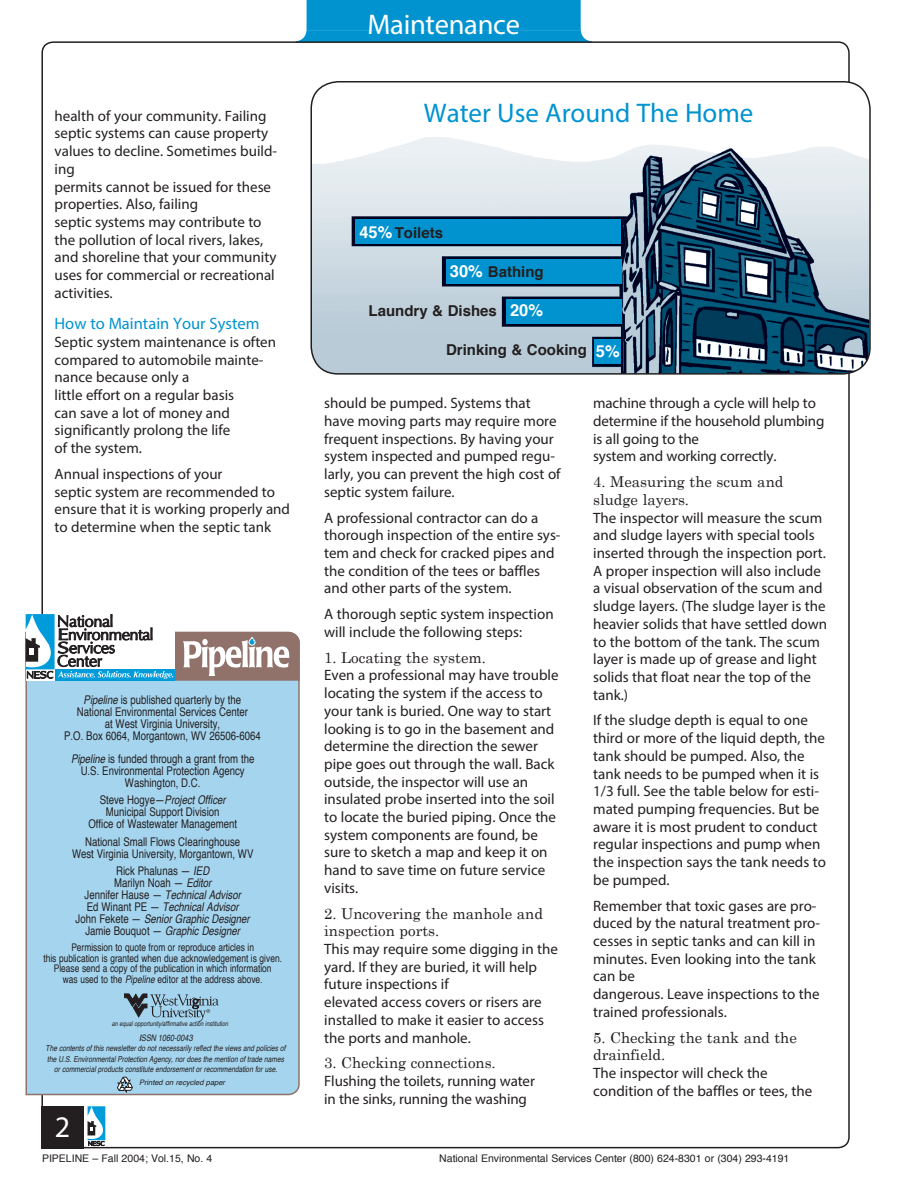
<style>
.page{position:relative;width:918px;height:1188px;background:#fff}
.page>*{position:absolute;margin:0;border:0;box-sizing:border-box;transform-origin:0 0}
.t1{font:30px "Myriad Pro";color:#fff}
.Table_Figure_Box_ti{font:28.5px "Myriad Pro";letter-spacing:-.01em;color:#fff}
.Headline{font:27px "Myriad Pro";color:#0093d0}
.body_text_SUB_HEAD{font:16.5px "Myriad Pro";color:#0093d0}
.Box_head{font:700 16.5px "Helvetica";color:#fff}
.body_text{font:15px/17.7px "Myriad Pro";color:#231f20}
.Box_head-2{font:700 15px "Helvetica";color:#231f20}
.t2{font:12px/12px "Helvetica";color:#231f20;text-align:center;scale:.8 1}
.t3{font:italic 12px/12px "Helvetica";color:#231f20;text-align:center;scale:.8 1}
.t4{font:10.5px/10.5px "Helvetica";color:#231f20;text-align:center;scale:.8 1}
.t5{font:10.5px "Helvetica";color:#231f20}
.t6{font:italic 9px "Helvetica";color:#231f20}
.t7{font:italic 8.25px/10.5px "Helvetica";color:#231f20;text-align:center;scale:.8 1}
.t8{font:italic 7.5px "Helvetica";color:#231f20}
.t9{font:italic 6.75px "Helvetica";color:#231f20;scale:.8 1}
.s1{font-style:italic}
.s2{font-style:normal}
.s3{font-size:16.5px;color:#fff}
.s4{font-family:"Century"}
</style>
<div class="page">
<svg style="left:297px;top:0;width:293px;height:41px;background:#0f99d2"></svg>
<svg style="left:88px;top:1106px;width:17px;height:40px"></svg>
<div style="left:42px;top:1106px;width:42px;height:42px;background:#231f20"></div>
<div style="left:25px;top:681px;width:275px;height:415px;background:#a5d4ee"></div>
<svg style="left:117px;top:1076px;width:16px;height:17px"></svg>
<svg style="left:25px;top:614px;width:275px;height:67px"></svg>
<img style="left:313px;top:137px;width:557px;height:236px">
<div style="left:310px;top:81px;width:561px;height:294px;border:2px solid #231f20;border-radius:27px"></div>
<div style="left:356px;top:219px;width:265px;height:25px;background:#0093d0"></div>
<div style="left:446px;top:259px;width:175px;height:25px;background:#0093d0"></div>
<div style="left:506px;top:299px;width:115px;height:24px;background:#0093d0"></div>
<div style="left:595px;top:340px;width:26px;height:24px;background:#0093d0"></div>
<svg style="left:124px;top:994px;width:95px;height:28px;background:#85a7bb"></svg>
<p class="body_text" style="left:55px;top:107px;width:224px">health of your community. Failing septic systems can cause property values to decline. Sometimes build&shy;ing<br>permits cannot be issued for these properties. Also, failing<br>septic systems may contribute to the pollution of local rivers, lakes, and shoreline that your community uses for commercial or recreational activities.</p>
<p class="body_text_SUB_HEAD" style="left:55px;top:314px;width:206px">How to Maintain Your System</p>
<p class="body_text" style="left:55px;top:333px;width:223px">Septic system maintenance is often compared to automobile mainte&shy;nance because only a<br>little effort on a regular basis<br>can save a lot of money and significantly prolong the life<br>of the system.</p>
<p class="body_text" style="left:55px;top:465px;width:237px">Annual inspections of your<br>septic system are recommended to ensure that it is working properly and to determine when the septic tank</p>
<p class="t2" style="left:64px;top:694px;width:247px"><span class="s1">Pipeline</span> is published quarterly by the<br>National Environmental Services Center<br>at West Virginia University,<br>P.O. Box 6064, Morgantown, WV 26506-6064</p>
<p class="t2" style="left:71px;top:753px;width:231px"><span class="s1">Pipeline</span> is funded through a grant from the<br>U.S. Environmental Protection Agency<br>Washington, D.C.</p>
<p class="t2" style="left:88px;top:794px;width:187px">Steve Hogye—<span class="s1">Project Officer<br></span>Municipal Support Division<br>Office of Wastewater Management</p>
<p class="t2" style="left:72px;top:836px;width:228px">National Small Flows Clearinghouse<br>West Virginia University, Morgantown, WV</p>
<p class="t3" style="left:76px;top:865px;width:219px"><span class="s2">Rick Phalunas —</span> IED<br><span class="s2">Marilyn Noah —</span> Editor<br><span class="s2">Jennifer Hause —</span> Technical Advisor<br><span class="s2">Ed Winant PE —</span> Technical Advisor<br><span class="s2">John Fekete —</span> Senior Graphic Designer<br><span class="s2">Jamie Bouquot —</span> Graphic Designer</p>
<p class="t4" style="left:43px;top:942px;width:300px">Permission to quote from or reproduce articles in<br>this publication is granted when due acknowledgement is given.<br>Please send a copy of the publication in which information<br>was used to the <span class="s1">Pipeline</span> editor at the address above.</p>
<p class="t9" style="left:112px;top:1019px;width:147px">an equal opportunity/affirmative action institution</p>
<p class="t6" style="left:139px;top:1030px;width:55px">ISSN 1060-0043</p>
<p class="t7" style="left:46px;top:1043px;width:302px">The contents of this newsletter do not necessarily reflect the views and policies of the U.S. Environmental Protection Agency, nor does the mention of trade names or commercial products constitute endorsement or recommendation for use.</p>
<p class="t8" style="left:139px;top:1077px;width:88px">Printed on recycled paper</p>
<p class="Table_Figure_Box_ti" style="left:368px;top:7px;width:154px">Maintenance</p>
<p class="Headline" style="left:424px;top:96px;width:331px">Water Use Around The Home</p>
<p class="Box_head-2" style="left:359px;top:221px;width:85px"><span class="s3">45%</span> Toilets</p>
<p class="Box_head-2" style="left:450px;top:259px;width:95px"><span class="s3">30%</span> Bathing</p>
<p class="Box_head" style="left:510px;top:297px;width:35px">20%</p>
<p class="Box_head-2" style="left:369px;top:299px;width:130px">Laundry &amp; Dishes</p>
<p class="Box_head-2" style="left:446px;top:338px;width:142px">Drinking &amp; Cooking</p>
<p class="Box_head" style="left:596px;top:338px;width:25px">5%</p>
<p class="body_text" style="left:324px;top:394px;width:238px">should be pumped. Systems that have moving parts may require more frequent inspections. By having your system inspected and pumped regu&shy;larly, you can prevent the high cost of septic system failure.</p>
<p class="body_text" style="left:324px;top:509px;width:238px">A professional contractor can do a thorough inspection of the entire sys&shy;tem and check for cracked pipes and the condition of the tees or baffles and other parts of the system.</p>
<p class="body_text" style="left:324px;top:605px;width:231px">A thorough septic system inspection will include the following steps:</p>
<p class="body_text" style="left:324px;top:649px;width:236px"><span class="s4">1. Locating the system.<br></span>Even a professional may have trouble locating the system if the access to your tank is buried. One way to start looking is to go in the basement and determine the direction the sewer pipe goes out through the wall. Back outside, the inspector will use an insulated probe inserted into the soil to locate the buried piping. Once the system components are found, be sure to sketch a map and keep it on hand to save time on future service visits.</p>
<p class="body_text" style="left:324px;top:905px;width:235px"><span class="s4">2. Uncovering the manhole and inspection ports.<br></span>This may require some digging in the yard. If they are buried, it will help future inspections if<br>elevated access covers or risers are installed to make it easier to access the ports and manhole.</p>
<p class="body_text" style="left:324px;top:1054px;width:212px"><span class="s4">3. Checking connections.<br></span>Flushing the toilets, running water in the sinks, running the washing</p>
<p class="body_text" style="left:593px;top:394px;width:233px">machine through a cycle will help to determine if the household plumbing is all going to the<br>system and working correctly.</p>
<p class="body_text" style="left:593px;top:473px;width:236px"><span class="s4">4. Measuring the scum and sludge layers.<br></span>The inspector will measure the scum and sludge layers with special tools inserted through the inspection port.<br>A proper inspection will also include a visual observation of the scum and sludge layers. (The sludge layer is the heavier solids that have settled down to the bottom of the tank. The scum layer is made up of grease and light solids that float near the top of the tank.)</p>
<p class="body_text" style="left:593px;top:711px;width:234px">If the sludge depth is equal to one third or more of the liquid depth, the tank should be pumped. Also, the tank needs to be pumped when it is<br>1/3 full. See the table below for esti&shy;mated pumping frequencies. But be aware it is most prudent to conduct regular inspections and pump when the inspection says the tank needs to be pumped.</p>
<p class="body_text" style="left:593px;top:896px;width:228px">Remember that toxic gases are pro&shy;duced by the natural treatment pro&shy;cesses in septic tanks and can kill in minutes. Even looking into the tank can be<br>dangerous. Leave inspections to the trained professionals.</p>
<p class="body_text" style="left:593px;top:1028px;width:221px"><span class="s4">5. Checking the tank and the drainfield.<br></span>The inspector will check the condition of the baffles or tees, the</p>
<p class="t1" style="left:55px;top:1108px;width:17px">2</p>
<p class="t5" style="left:42px;top:1150px;width:172px">PIPELINE – Fall 2004; Vol.15, No. 4</p>
<p class="t5" style="left:439px;top:1150px;width:352px">National Environmental Services Center (800) 624-8301 or (304) 293-4191</p>
</div>
